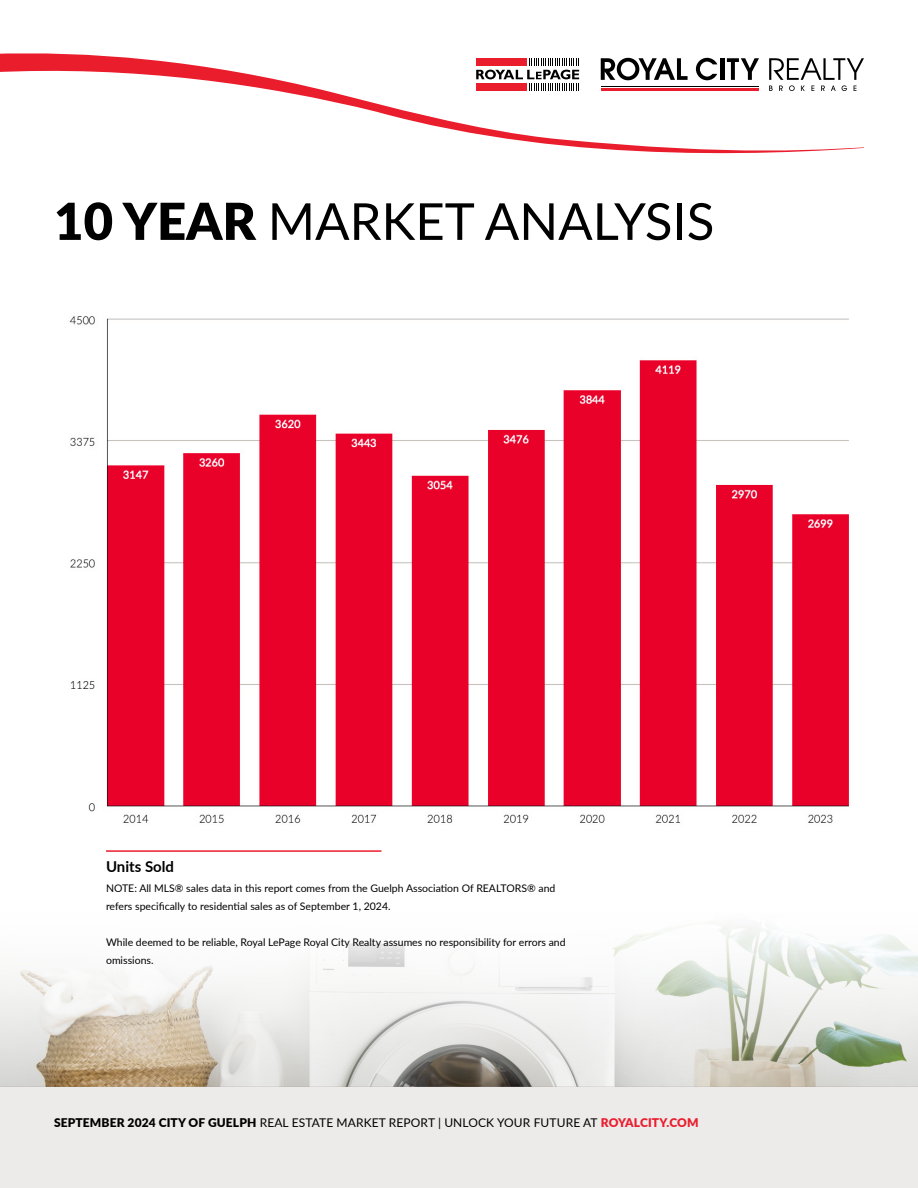
<style>
.page{position:relative;width:918px;height:1188px;background:#fff}
.page>*{position:absolute;margin:0;border:0;box-sizing:border-box;transform-origin:0 0}
.t1{font:51px "Lato";color:#000}
.t2{font:700 15px "Lato";color:#000}
.t3{font:12px "Lato";letter-spacing:.01em;color:#000}
.t4{font:10.5px/18px "Lato";color:#000}
.s1{font-weight:900}
.s2{font-weight:900;color:#ea1d2d}
</style>
<div class="page">
<img style="left:0;top:927px;width:918px;height:160px">
<div style="left:0;top:1087px;width:918px;height:101px;background:#edebea"></div>
<svg style="left:0;top:53px;width:864px;height:100px"></svg>
<svg style="left:601px;top:58px;width:87px;height:22px"></svg>
<svg style="left:696px;top:58px;width:21px;height:22px"></svg>
<hr style="left:720px;top:58px;width:4px;height:22px;background:#000">
<svg style="left:727px;top:58px;width:32px;height:22px"></svg>
<svg style="left:769px;top:58px;width:95px;height:33px"></svg>
<hr style="left:601px;top:86px;width:157px;height:1px;background:#000">
<hr style="left:601px;top:88px;width:157px;height:3px;background:#ea1d2d">
<div style="left:472px;top:54px;width:111px;height:38px;background:#fff"></div>
<svg style="left:476px;top:58px;width:103px;height:33px"></svg>
<img style="left:69px;top:316px;width:780px;height:507px">
<hr style="left:106px;top:850px;width:275px;height:2px;background:#ea1d2d">
<h1 class="t1" style="left:54px;top:185px;width:662px"><span class="s1">10 YEAR</span> MARKET ANALYSIS</h1>
<h2 class="t2" style="left:106px;top:855px;width:70px">Units Sold</h2>
<p class="t4" style="left:106px;top:879px;width:451px">NOTE: All MLS® sales data in this report comes from the Guelph Association Of REALTORS® and refers specifically to residential sales as of September 1, 2024.</p>
<p class="t4" style="left:106px;top:933px;width:461px">While deemed to be reliable, Royal LePage Royal City Realty assumes no responsibility for errors and omissions.</p>
<p class="t3" style="left:54px;top:1114px;width:646px"><span class="s1">SEPTEMBER 2024 CITY OF GUELPH</span> REAL ESTATE MARKET REPORT | UNLOCK YOUR FUTURE AT <span class="s2">ROYALCITY.COM</span></p>
</div>
